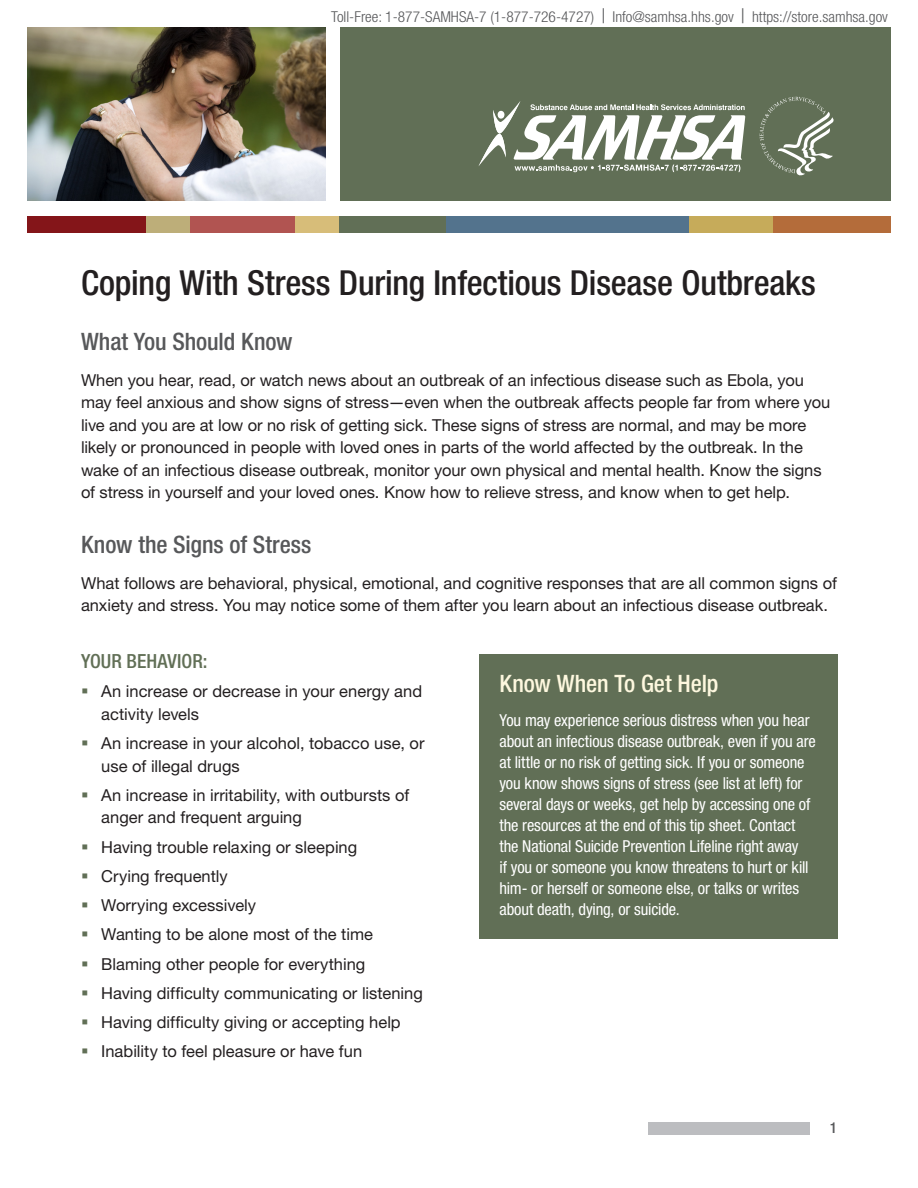
<style>
.page{position:relative;width:918px;height:1188px;background:#fff}
.page>*{position:absolute;margin:0;border:0;box-sizing:border-box;transform-origin:0 0}
.t1{font:500 condensed 34.5px "Helvetica Neue LT Pro";letter-spacing:-.005em;color:#231f20}
.t2{font:500 condensed 24px "Helvetica Neue LT Pro";letter-spacing:-.005em;color:#57585a}
.t3{font:500 condensed 24px "Helvetica Neue LT Pro";letter-spacing:-.005em;color:#fef8df}
.t4{font:500 condensed 19.5px "Helvetica Neue LT Pro";color:#616f56}
.t5{font:16.5px/22.5px "Helvetica Neue LT Pro";color:#231f20}
.t6{font:condensed 16.5px/21px "Helvetica Neue LT Pro";letter-spacing:-.01em;color:#fff}
.t7{font:300 condensed 15px "Helvetica Neue LT Pro";color:#57585a}
.t8{font:500 condensed 15px "Helvetica Neue LT Pro";color:#57585a}
.t9{font:9.9px "Times New Roman";color:#fff}
.s1{font-weight:400;font-stretch:normal}
</style>
<div class="page">
<img style="left:27px;top:27px;width:298px;height:174px">
<div style="left:340px;top:27px;width:551px;height:174px;background:#616f56"></div>
<svg style="left:478px;top:101px;width:267px;height:71px"></svg>
<svg style="left:760px;top:97px;width:74px;height:79px"></svg>
<div style="left:479px;top:654px;width:359px;height:285px;background:#616f56"></div>
<div style="left:648px;top:1122px;width:162px;height:12px;background:#bcbdc0"></div>
<div style="left:772px;top:216px;width:119px;height:16px;background:#b46c3a"></div>
<div style="left:445px;top:216px;width:246px;height:16px;background:#53738d"></div>
<div style="left:689px;top:216px;width:84px;height:16px;background:#c6ab5a"></div>
<div style="left:339px;top:216px;width:107px;height:16px;background:#616f56"></div>
<div style="left:189px;top:216px;width:107px;height:16px;background:#b15451"></div>
<div style="left:296px;top:216px;width:43px;height:16px;background:#d7bd79"></div>
<div style="left:27px;top:216px;width:119px;height:16px;background:#841519"></div>
<div style="left:146px;top:216px;width:43px;height:16px;background:#bdae79"></div>
<p class="t7" style="left:331px;top:8px;width:558px">Toll-Free: 1-877-SAMHSA-7 (1-877-726-4727) <span class="s1">|</span> Info@samhsa.hhs.gov <span class="s1">|</span> https://store.samhsa.gov</p>
<p class="t9" style="left:814px;top:98px;width:5px">·</p>
<h1 class="t1" style="left:81px;top:262px;width:736px">Coping With Stress During Infectious Disease Outbreaks</h1>
<h2 class="t2" style="left:81px;top:327px;width:213px">What You Should Know</h2>
<p class="t5" style="left:81px;top:369px;width:751px">When you hear, read, or watch news about an outbreak of an infectious disease such as Ebola, you may feel anxious and show signs of stress—even when the outbreak affects people far from where you live and you are at low or no risk of getting sick. These signs of stress are normal, and may be more likely or pronounced in people with loved ones in parts of the world affected by the outbreak. In the wake of an infectious disease outbreak, monitor your own physical and mental health. Know the signs of stress in yourself and your loved ones. Know how to relieve stress, and know when to get help.</p>
<h2 class="t2" style="left:81px;top:530px;width:232px">Know the Signs of Stress</h2>
<p class="t5" style="left:81px;top:571px;width:757px">What follows are behavioral, physical, emotional, and cognitive responses that are all common signs of anxiety and stress. You may notice some of them after you learn about an infectious disease outbreak.</p>
<p class="t4" style="left:81px;top:650px;width:128px">YOUR BEHAVIOR:</p>
<p class="t5" style="left:101px;top:680px;width:322px">An increase or decrease in your energy and activity levels</p>
<p class="t5" style="left:101px;top:732px;width:325px">An increase in your alcohol, tobacco use, or use of illegal drugs</p>
<p class="t5" style="left:101px;top:784px;width:310px">An increase in irritability, with outbursts of anger and frequent arguing</p>
<p class="t5" style="left:101px;top:832px;width:323px;line-height:29.2px">Having trouble relaxing or sleeping<br>Crying frequently<br>Worrying excessively<br>Wanting to be alone most of the time Blaming other people for everything<br>Having difficulty communicating or listening Having difficulty giving or accepting help Inability to feel pleasure or have fun</p>
<h2 class="t3" style="left:500px;top:669px;width:220px">Know When To Get Help</h2>
<p class="t6" style="left:500px;top:710px;width:318px">You may experience serious distress when you hear about an infectious disease outbreak, even if you are at little or no risk of getting sick. If you or someone you know shows signs of stress (see list at left) for several days or weeks, get help by accessing one of the resources at the end of this tip sheet. Contact the National Suicide Prevention Lifeline right away<br>if you or someone you know threatens to hurt or kill him- or herself or someone else, or talks or writes about death, dying, or suicide.</p>
<p class="t8" style="left:830px;top:1119px;width:9px">1</p>
</div>
